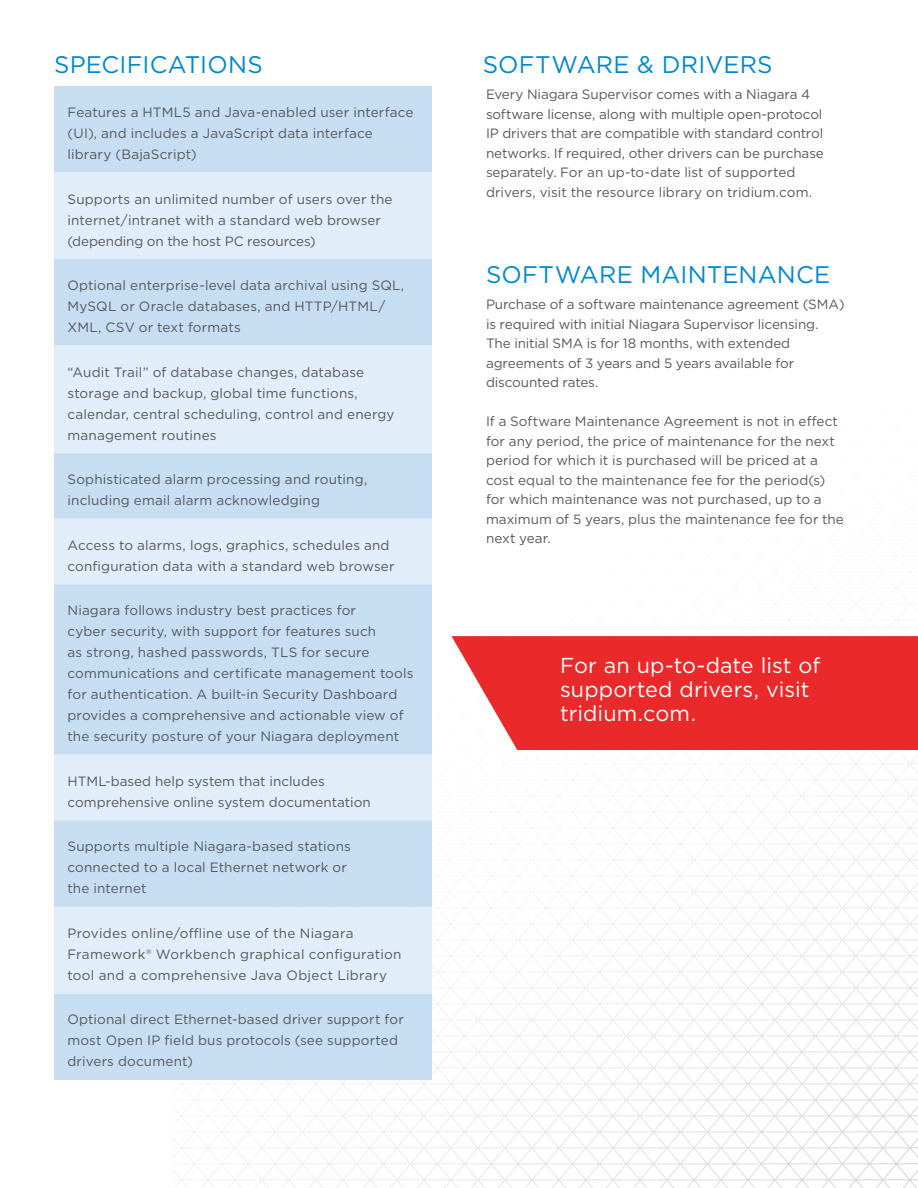
<style>
.page{position:relative;width:918px;height:1188px;background:#fff}
.page>*{position:absolute;margin:0;border:0;box-sizing:border-box;transform-origin:0 0}
.t1{font:24px "Gotham";letter-spacing:.005em;color:#0088ce}
.t2{font:21.6px/24.3px "Gotham";color:#fff}
.t3{font:13.5px/21px "Gotham";letter-spacing:.005em;color:#57585a}
</style>
<div class="page">
<div style="left:54px;top:86px;width:378px;height:994px;background:#c6ddf2"></div>
<svg style="left:54px;top:172px;width:378px;height:821px;background:#d3e5f5"></svg>
<svg style="left:452px;top:636px;width:466px;height:114px;background:#ea3738"></svg>
<p class="t1" style="left:54px;top:49px;width:210px">SPECIFICATIONS</p>
<p class="t3" style="left:68px;top:101px;width:348px">Features a HTML5 and Java-enabled user interface (UI), and includes a JavaScript data interface library (BajaScript)</p>
<p class="t3" style="left:68px;top:188px;width:327px">Supports an unlimited number of users over the internet/intranet with a standard web browser (depending on the host PC resources)</p>
<p class="t3" style="left:68px;top:275px;width:338px">Optional enterprise-level data archival using SQL,<br>MySQL or Oracle databases, and HTTP/HTML/<br>XML, CSV or text formats</p>
<p class="t3" style="left:68px;top:361px;width:329px">“Audit Trail” of database changes, database storage and backup, global time functions, calendar, central scheduling, control and energy management routines</p>
<p class="t3" style="left:68px;top:469px;width:301px">Sophisticated alarm processing and routing, including email alarm acknowledging</p>
<p class="t3" style="left:68px;top:534px;width:329px">Access to alarms, logs, graphics, schedules and configuration data with a standard web browser</p>
<p class="t3" style="left:68px;top:600px;width:347px">Niagara follows industry best practices for<br>cyber security, with support for features such<br>as strong, hashed passwords, TLS for secure communications and certificate management tools for authentication. A built-in Security Dashboard provides a comprehensive and actionable view of the security posture of your Niagara deployment</p>
<p class="t3" style="left:68px;top:770px;width:305px">HTML-based help system that includes comprehensive online system documentation</p>
<p class="t3" style="left:68px;top:836px;width:285px">Supports multiple Niagara-based stations connected to a local Ethernet network or the internet</p>
<p class="t3" style="left:68px;top:922px;width:336px">Provides online/offline use of the Niagara<br>Framework® Workbench graphical configuration tool and a comprehensive Java Object Library</p>
<p class="t3" style="left:68px;top:1009px;width:338px">Optional direct Ethernet-based driver support for most Open IP field bus protocols (see supported drivers document)</p>
<p class="t1" style="left:483px;top:49px;width:291px">SOFTWARE &amp; DRIVERS</p>
<p class="t3" style="left:486px;top:84px;width:339px;line-height:19.5px">Every Niagara Supervisor comes with a Niagara 4 software license, along with multiple open-protocol IP drivers that are compatible with standard control networks. If required, other drivers can be purchase separately. For an up-to-date list of supported drivers, visit the resource library on tridium.com.</p>
<p class="t1" style="left:486px;top:259px;width:346px">SOFTWARE MAINTENANCE</p>
<p class="t3" style="left:486px;top:294px;width:360px;line-height:19.5px">Purchase of a software maintenance agreement (SMA) is required with initial Niagara Supervisor licensing.<br>The initial SMA is for 18 months, with extended agreements of 3 years and 5 years available for discounted rates.</p>
<p class="t3" style="left:486px;top:411px;width:359px;line-height:19.5px">If a Software Maintenance Agreement is not in effect for any period, the price of maintenance for the next period for which it is purchased will be priced at a cost equal to the maintenance fee for the period(s) for which maintenance was not purchased, up to a maximum of 5 years, plus the maintenance fee for the next year.</p>
<p class="t2" style="left:560px;top:653px;width:262px">For an up-to-date list of supported drivers, visit tridium.com.</p>
</div>
